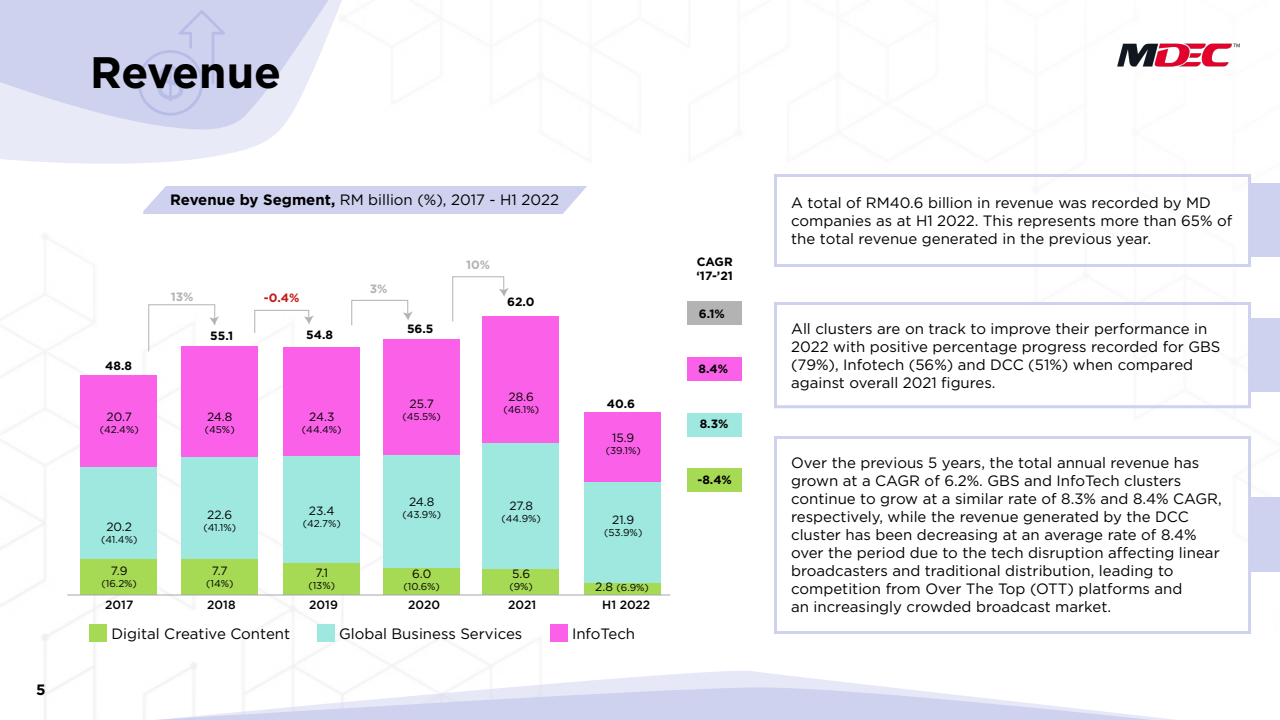
<style>
.page{position:relative;width:1280px;height:720px;background:#fff}
.page>*{position:absolute;margin:0;border:0;box-sizing:border-box;transform-origin:0 0}
.t1{font:700 44px "Gotham Pro";letter-spacing:-.005em;color:#000}
.t2{font:15px/18px "Gotham Pro";color:#000}
.t3{font:700 15px "Gotham Pro";color:#000}
.t4{font:12px "Gotham Pro";color:#000}
.t5{font:700 12px/14.4px "Gotham Pro";color:#000}
.t6{font:500 12px "Gotham Pro";color:#000}
.t7{font:700 12px "Gotham Pro";color:#b3b3b3}
.t8{font:700 12px "Gotham Pro";color:#c41a1a}
.t9{font:10px "Gotham Pro";color:#000}
.s1{font-weight:700}
.s2{font-size:12px}
</style>
<div class="page">
<svg style="left:0;top:0;width:342px;height:164px;fill:#e8eaf7"></svg>
<svg style="left:0;top:0;width:328px;height:132px;background:#d7daf1"></svg>
<svg style="left:134px;top:10px;width:91px;height:107px;background:#caceed"></svg>
<svg style="left:157px;top:666px;width:1018px;height:54px"></svg>
<svg style="left:155px;top:687px;width:997px;height:33px"></svg>
<div style="left:143px;top:186px;width:444px;height:28px;background:#ced2ef"></div>
<div style="left:80px;top:375px;width:77px;height:92px;background:#fa61e8"></div>
<div style="left:584px;top:412px;width:77px;height:70px;background:#fa61e8"></div>
<div style="left:181px;top:346px;width:77px;height:111px;background:#fa61e8"></div>
<div style="left:283px;top:347px;width:77px;height:110px;background:#fa61e8"></div>
<div style="left:383px;top:339px;width:77px;height:118px;background:#fa61e8"></div>
<div style="left:482px;top:316px;width:77px;height:129px;background:#fa61e8"></div>
<div style="left:80px;top:467px;width:77px;height:92px;background:#9ee8e0"></div>
<div style="left:80px;top:559px;width:77px;height:36px;background:#a6d954"></div>
<div style="left:181px;top:559px;width:77px;height:36px;background:#a6d954"></div>
<div style="left:283px;top:563px;width:77px;height:32px;background:#a6d954"></div>
<div style="left:383px;top:568px;width:77px;height:27px;background:#a6d954"></div>
<div style="left:482px;top:569px;width:78px;height:26px;background:#a6d954"></div>
<div style="left:584px;top:582px;width:77px;height:13px;background:#a6d954"></div>
<div style="left:181px;top:457px;width:77px;height:102px;background:#9ee8e0"></div>
<div style="left:283px;top:456px;width:77px;height:107px;background:#9ee8e0"></div>
<div style="left:383px;top:455px;width:77px;height:113px;background:#9ee8e0"></div>
<div style="left:482px;top:443px;width:78px;height:126px;background:#9ee8e0"></div>
<div style="left:584px;top:482px;width:77px;height:101px;background:#9ee8e0"></div>
<hr style="left:67px;top:594px;width:603px;height:2px;background:#a5a7aa">
<svg style="left:148px;top:304px;width:71px;height:48px"></svg>
<svg style="left:254px;top:309px;width:60px;height:24px"></svg>
<svg style="left:351px;top:299px;width:62px;height:27px"></svg>
<svg style="left:452px;top:276px;width:57px;height:46px"></svg>
<div style="left:687px;top:301px;width:55px;height:24px;background:#b3b3b3"></div>
<div style="left:687px;top:357px;width:55px;height:24px;background:#fa61e8"></div>
<div style="left:687px;top:413px;width:55px;height:24px;background:#9ee8e0"></div>
<div style="left:687px;top:468px;width:55px;height:24px;background:#a6d954"></div>
<div style="left:774px;top:174px;width:477px;height:93px;border:3px solid #ced2ef"></div>
<div style="left:1250px;top:184px;width:30px;height:74px;background:#ced2ef"></div>
<div style="left:774px;top:302px;width:477px;height:106px;border:3px solid #ced2ef"></div>
<div style="left:1250px;top:318px;width:30px;height:74px;background:#ced2ef"></div>
<div style="left:774px;top:436px;width:477px;height:198px;border:3px solid #ced2ef"></div>
<div style="left:1250px;top:498px;width:30px;height:74px;background:#ced2ef"></div>
<div style="left:317px;top:624px;width:18px;height:18px;background:#9ee8e0"></div>
<div style="left:550px;top:624px;width:18px;height:18px;background:#fa61e8"></div>
<div style="left:90px;top:624px;width:18px;height:18px;background:#a6d954"></div>
<img style="left:1117px;top:43px;width:123px;height:24px">
<p class="t3" style="left:36px;top:681px;width:11px">5</p>
<h1 class="t1" style="left:90px;top:47px;width:193px">Revenue</h1>
<p class="t2" style="left:170px;top:191px;width:390px"><span class="s1">Revenue by Segment,</span> RM billion (%), 2017 - H1 2022</p>
<p class="t5" style="left:105px;top:358px;width:28px">48.8</p>
<p class="t4" style="left:107px;top:410px;width:27px">20.7</p>
<p class="t9" style="left:100px;top:424px;width:40px">(42.4%)</p>
<p class="t4" style="left:106px;top:520px;width:27px">20.2</p>
<p class="t9" style="left:101px;top:534px;width:38px">(41.4%)</p>
<p class="t4" style="left:111px;top:564px;width:18px">7.9</p>
<p class="t9" style="left:101px;top:578px;width:37px">(16.2%)</p>
<p class="t7" style="left:171px;top:290px;width:24px">13%</p>
<p class="t8" style="left:264px;top:291px;width:37px">-0.4%</p>
<p class="t5" style="left:210px;top:328px;width:25px">55.1</p>
<p class="t5" style="left:306px;top:327px;width:28px">54.8</p>
<p class="t4" style="left:207px;top:410px;width:27px">24.8</p>
<p class="t9" style="left:205px;top:424px;width:31px">(45%)</p>
<p class="t4" style="left:309px;top:410px;width:27px">24.3</p>
<p class="t9" style="left:302px;top:424px;width:41px">(44.4%)</p>
<p class="t4" style="left:207px;top:508px;width:27px">22.6</p>
<p class="t9" style="left:203px;top:522px;width:34px">(41.1%)</p>
<p class="t4" style="left:309px;top:504px;width:27px">23.4</p>
<p class="t9" style="left:303px;top:518px;width:39px">(42.7%)</p>
<p class="t4" style="left:212px;top:565px;width:17px">7.7</p>
<p class="t9" style="left:206px;top:578px;width:29px">(14%)</p>
<p class="t4" style="left:315px;top:566px;width:14px">7.1</p>
<p class="t9" style="left:308px;top:580px;width:28px">(13%)</p>
<p class="t7" style="left:370px;top:282px;width:19px">3%</p>
<p class="t5" style="left:407px;top:321px;width:28px">56.5</p>
<p class="t4" style="left:410px;top:397px;width:26px">25.7</p>
<p class="t9" style="left:403px;top:411px;width:40px">(45.5%)</p>
<p class="t4" style="left:409px;top:496px;width:27px">24.8</p>
<p class="t9" style="left:402px;top:509px;width:40px">(43.9%)</p>
<p class="t4" style="left:412px;top:568px;width:21px">6.0</p>
<p class="t9" style="left:404px;top:581px;width:38px">(10.6%)</p>
<p class="t7" style="left:466px;top:258px;width:26px">10%</p>
<p class="t5" style="left:507px;top:294px;width:29px">62.0</p>
<p class="t4" style="left:509px;top:390px;width:27px">28.6</p>
<p class="t9" style="left:503px;top:404px;width:37px">(46.1%)</p>
<p class="t5" style="left:607px;top:396px;width:30px">40.6</p>
<p class="t4" style="left:612px;top:431px;width:24px">15.9</p>
<p class="t9" style="left:606px;top:445px;width:37px">(39.1%)</p>
<p class="t4" style="left:510px;top:499px;width:25px">27.8</p>
<p class="t9" style="left:502px;top:513px;width:41px">(44.9%)</p>
<p class="t4" style="left:612px;top:513px;width:24px">21.9</p>
<p class="t9" style="left:604px;top:527px;width:40px">(53.9%)</p>
<p class="t4" style="left:512px;top:568px;width:20px">5.6</p>
<p class="t9" style="left:510px;top:581px;width:25px">(9%)</p>
<p class="t9" style="left:595px;top:582px;width:55px"><span class="s2">2.8</span> (6.9%)</p>
<p class="t6" style="left:105px;top:598px;width:30px">2017</p>
<p class="t6" style="left:207px;top:598px;width:30px">2018</p>
<p class="t6" style="left:309px;top:598px;width:30px">2019</p>
<p class="t6" style="left:408px;top:598px;width:33px">2020</p>
<p class="t6" style="left:508px;top:598px;width:30px">2021</p>
<p class="t6" style="left:602px;top:598px;width:50px">H1 2022</p>
<p class="t2" style="left:112px;top:625px;width:180px">Digital Creative Content</p>
<p class="t2" style="left:339px;top:625px;width:185px">Global Business Services</p>
<p class="t2" style="left:572px;top:625px;width:65px">InfoTech</p>
<p class="t5" style="left:697px;top:254px;width:38px">CAGR ‘17-’21</p>
<p class="t5" style="left:699px;top:306px;width:28px">6.1%</p>
<p class="t5" style="left:698px;top:361px;width:31px">8.4%</p>
<p class="t5" style="left:700px;top:417px;width:30px">8.3%</p>
<p class="t5" style="left:698px;top:472px;width:36px">-8.4%</p>
<p class="t2" style="left:791px;top:194px;width:443px">A total of RM40.6 billion in revenue was recorded by MD companies as at H1 2022. This represents more than 65% of the total revenue generated in the previous year.</p>
<p class="t2" style="left:791px;top:319px;width:431px">All clusters are on track to improve their performance in 2022 with positive percentage progress recorded for GBS (79%), Infotech (56%) and DCC (51%) when compared against overall 2021 figures.</p>
<p class="t2" style="left:791px;top:454px;width:432px">Over the previous 5 years, the total annual revenue has grown at a CAGR of 6.2%. GBS and InfoTech clusters continue to grow at a similar rate of 8.3% and 8.4% CAGR, respectively, while the revenue generated by the DCC cluster has been decreasing at an average rate of 8.4% over the period due to the tech disruption affecting linear broadcasters and traditional distribution, leading to competition from Over The Top (OTT) platforms and<br>an increasingly crowded broadcast market.</p>
</div>
